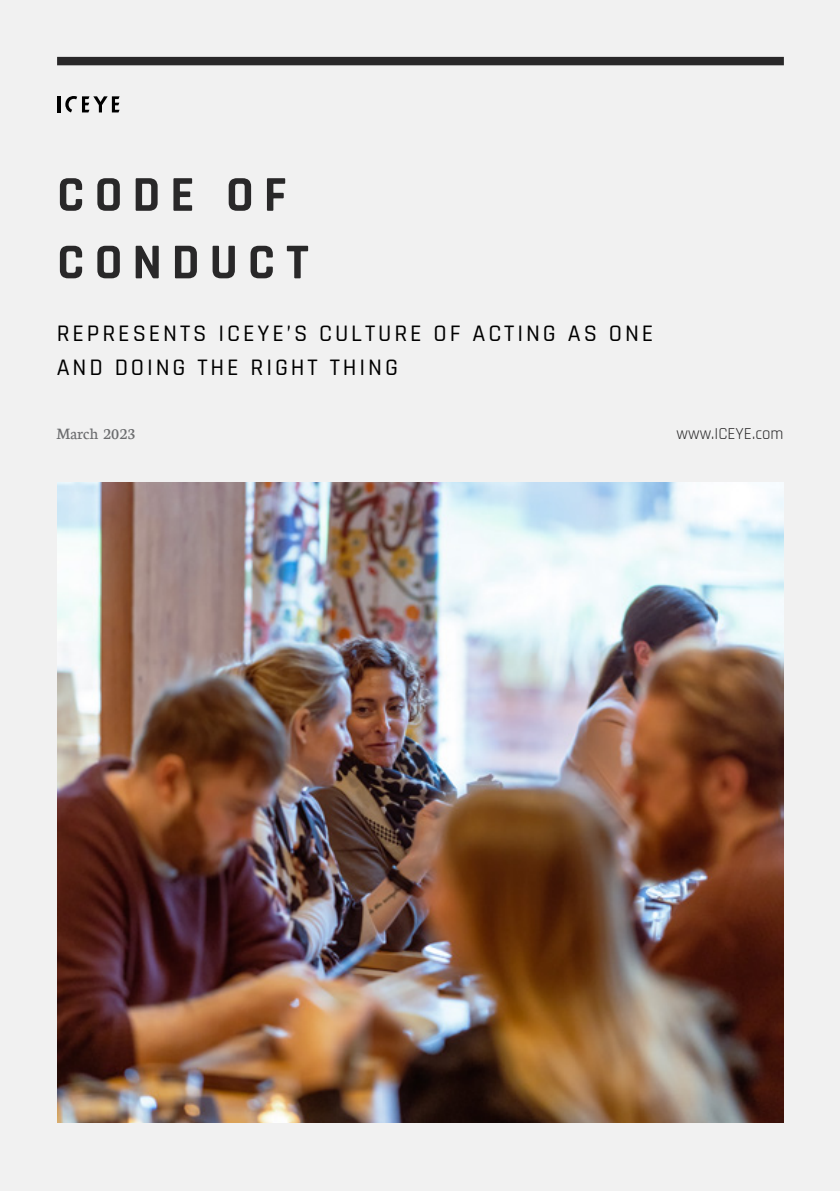
<style>
.page{position:relative;width:840px;height:1191px;background:#fff}
.page>*{position:absolute;margin:0;border:0;box-sizing:border-box;transform-origin:0 0}
.t1{font:700 50.6px/67.6px "Rajdhani";letter-spacing:.195em;color:#292829}
.t2{font:500 24px/34px "Rajdhani";letter-spacing:.12em;color:#000}
.t3{font:16.8px "Rajdhani";color:#292829}
.t4{font:16.8px "Neuton";color:#6b6c6e}
</style>
<div class="page">
<div style="left:0;top:0;width:839px;height:1191px;background:#f1f1f1"></div>
<img style="left:57px;top:482px;width:726px;height:640px">
<hr style="left:57px;top:96px;width:3px;height:16px;background:#000">
<svg style="left:65px;top:96px;width:54px;height:16px"></svg>
<div style="left:57px;top:57px;width:726px;height:8px;background:#292829"></div>
<h1 class="t1" style="left:57px;top:162px;width:253px">CODE OF<br>CONDUCT</h1>
<p class="t2" style="left:57px;top:317px;width:598px">REPRESENTS ICEYE’S CULTURE OF ACTING AS ONE<br>AND DOING THE RIGHT THING</p>
<p class="t4" style="left:57px;top:425px;width:80px">March 2023</p>
<p class="t3" style="left:676px;top:424px;width:108px">www.ICEYE.com</p>
</div>
